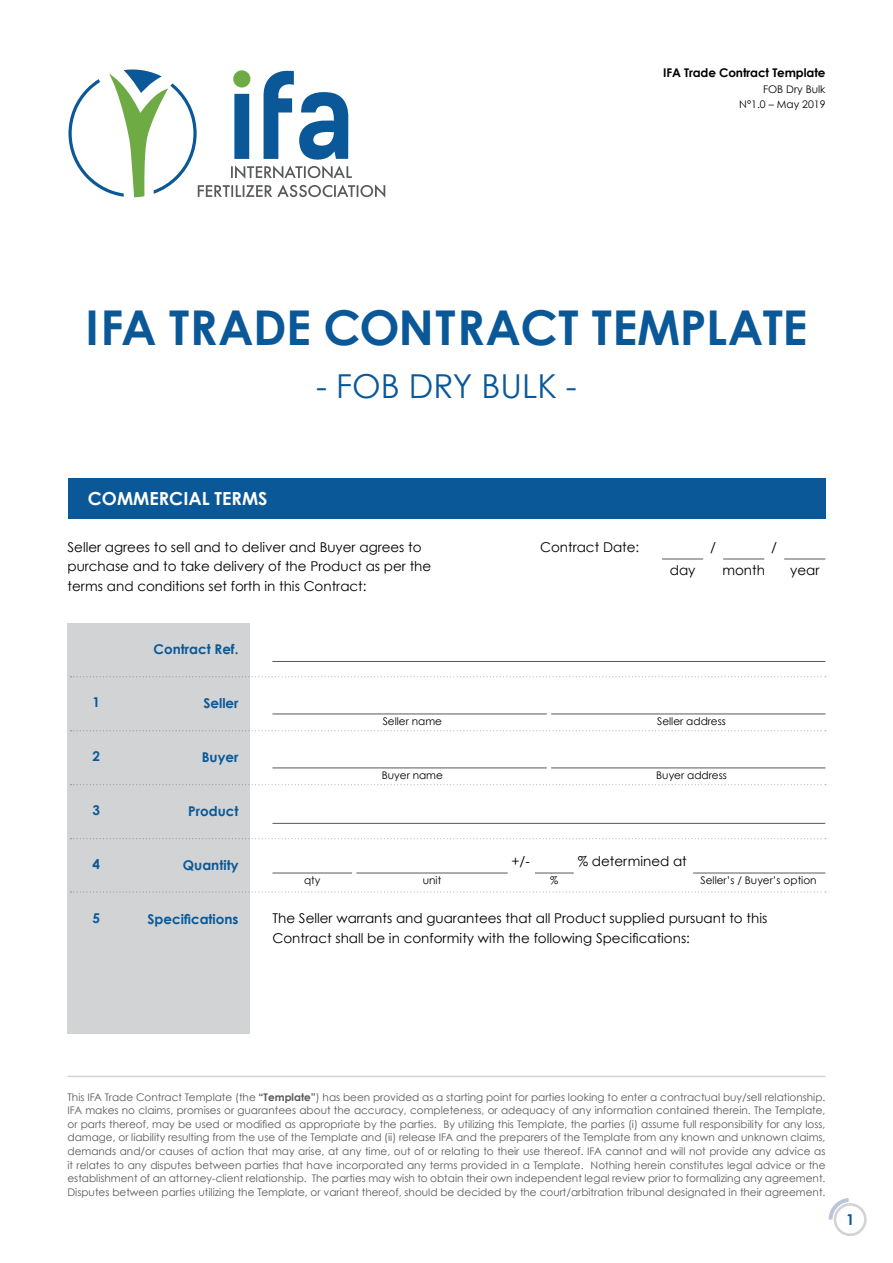
<style>
.page{position:relative;width:893px;height:1263px;background:#fff}
.page>*{position:absolute;margin:0;border:0;box-sizing:border-box;transform-origin:0 0}
.t1{font:700 48px "Century Gothic";letter-spacing:-.01em;color:#0a5898}
.t2{font:33px "Century Gothic";color:#0a5898}
.t3{font:700 18px "Century Gothic";color:#fff}
.t4{font:700 15px "Century Gothic";color:#0a5898}
.t5{font:13.5px/19.5px "Century Gothic";color:#000}
.t6{font:700 13.5px "Century Gothic";color:#0a5898}
.t7{font:700 12px "Century Gothic";letter-spacing:-.01em;color:#000}
.t8{font:10.5px/13.5px "Century Gothic";color:#58595b;text-align:justify}
.t9{font:10.5px/15.6px "Century Gothic";color:#000;text-align:right}
.s1{font-weight:700}
</style>
<div class="page">
<div style="left:68px;top:623px;width:182px;height:410px;background:#d1d3d4"></div>
<svg style="left:70px;top:676px;width:756px;height:1px"></svg>
<svg style="left:70px;top:730px;width:756px;height:1px"></svg>
<svg style="left:70px;top:784px;width:756px;height:1px"></svg>
<svg style="left:70px;top:838px;width:756px;height:1px"></svg>
<svg style="left:70px;top:891px;width:756px;height:1px"></svg>
<svg style="left:68px;top:69px;width:317px;height:129px"></svg>
<hr style="left:68px;top:1076px;width:757px;height:1px;background:#d1d3d4">
<svg style="left:829px;top:1198px;width:38px;height:38px"></svg>
<div style="left:68px;top:479px;width:757px;height:40px;background:#0a5898"></div>
<hr style="left:693px;top:873px;width:132px;height:1px;background:#58595b">
<hr style="left:535px;top:873px;width:39px;height:1px;background:#58595b">
<hr style="left:662px;top:559px;width:41px;height:1px;background:#58595b">
<hr style="left:723px;top:559px;width:41px;height:1px;background:#58595b">
<hr style="left:784px;top:559px;width:41px;height:1px;background:#58595b">
<hr style="left:272px;top:873px;width:80px;height:1px;background:#58595b">
<hr style="left:272px;top:823px;width:553px;height:1px;background:#58595b">
<hr style="left:272px;top:661px;width:553px;height:1px;background:#58595b">
<hr style="left:272px;top:767px;width:275px;height:1px;background:#58595b">
<hr style="left:272px;top:713px;width:275px;height:1px;background:#58595b">
<hr style="left:551px;top:767px;width:274px;height:1px;background:#58595b">
<hr style="left:551px;top:713px;width:274px;height:1px;background:#58595b">
<hr style="left:356px;top:873px;width:152px;height:1px;background:#58595b">
<p class="t7" style="left:663px;top:65px;width:164px">IFA Trade Contract Template</p>
<p class="t9" style="left:739px;top:81px;width:88px">FOB Dry Bulk<br>N°1.0 – May 2019</p>
<h1 class="t1" style="left:86px;top:298px;width:723px">IFA TRADE CONTRACT TEMPLATE</h1>
<h2 class="t2" style="left:316px;top:366px;width:262px">- FOB DRY BULK -</h2>
<h3 class="t3" style="left:88px;top:487px;width:181px">COMMERCIAL TERMS</h3>
<p class="t5" style="left:68px;top:537px;width:365px">Seller agrees to sell and to deliver and Buyer agrees to purchase and to take delivery of the Product as per the terms and conditions set forth in this Contract:</p>
<p class="t6" style="left:153px;top:640px;width:87px">Contract Ref.</p>
<p class="t6" style="left:93px;top:694px;width:9px">1</p>
<p class="t6" style="left:203px;top:694px;width:37px">Seller</p>
<p class="t9" style="left:383px;top:713px;width:61px">Seller name</p>
<p class="t6" style="left:93px;top:748px;width:9px">2</p>
<p class="t6" style="left:202px;top:748px;width:38px">Buyer</p>
<p class="t9" style="left:382px;top:767px;width:63px">Buyer name</p>
<p class="t6" style="left:93px;top:802px;width:9px">3</p>
<p class="t6" style="left:188px;top:802px;width:52px">Product</p>
<p class="t6" style="left:93px;top:856px;width:9px">4</p>
<p class="t6" style="left:183px;top:856px;width:57px">Quantity</p>
<p class="t5" style="left:540px;top:537px;width:101px">Contract Date:</p>
<p class="t5" style="left:710px;top:537px;width:7px">/</p>
<p class="t5" style="left:771px;top:537px;width:7px">/</p>
<p class="t5" style="left:670px;top:560px;width:27px">day</p>
<p class="t5" style="left:722px;top:560px;width:44px">month</p>
<p class="t5" style="left:790px;top:560px;width:31px">year</p>
<p class="t9" style="left:657px;top:713px;width:70px">Seller address</p>
<p class="t9" style="left:656px;top:767px;width:72px">Buyer address</p>
<p class="t5" style="left:511px;top:851px;width:20px">+/-</p>
<p class="t5" style="left:578px;top:851px;width:111px">% determined at</p>
<p class="t9" style="left:304px;top:872px;width:18px">qty</p>
<p class="t9" style="left:423px;top:872px;width:20px">unit</p>
<p class="t9" style="left:700px;top:872px;width:118px">Seller’s / Buyer’s option</p>
<p class="t9" style="left:550px;top:872px;width:10px">%</p>
<p class="t6" style="left:93px;top:910px;width:9px">5</p>
<p class="t5" style="left:272px;top:909px;width:496px">The Seller warrants and guarantees that all Product supplied pursuant to this<br>Contract shall be in conformity with the following Specifications:</p>
<p class="t6" style="left:148px;top:910px;width:92px">Specifications</p>
<p class="t8" style="left:67px;top:1090px;width:759px">This IFA Trade Contract Template (the <span class="s1">“Template”</span>) has been provided as a starting point for parties looking to enter a contractual buy/sell relationship.<br>IFA makes no claims, promises or guarantees about the accuracy, completeness, or adequacy of any information contained therein. The Template, or parts thereof, may be used or modified as appropriate by the parties. By utilizing this Template, the parties (i) assume full responsibility for any loss, damage, or liability resulting from the use of the Template and (ii) release IFA and the preparers of the Template from any known and unknown claims, demands and/or causes of action that may arise, at any time, out of or relating to their use thereof. IFA cannot and will not provide any advice as it relates to any disputes between parties that have incorporated any terms provided in a Template. Nothing herein constitutes legal advice or the establishment of an attorney-client relationship. The parties may wish to obtain their own independent legal review prior to formalizing any agreement.<br>Disputes between parties utilizing the Template, or variant thereof, should be decided by the court/arbitration tribunal designated in their agreement.</p>
<h3 class="t4" style="left:846px;top:1210px;width:10px">1</h3>
</div>
